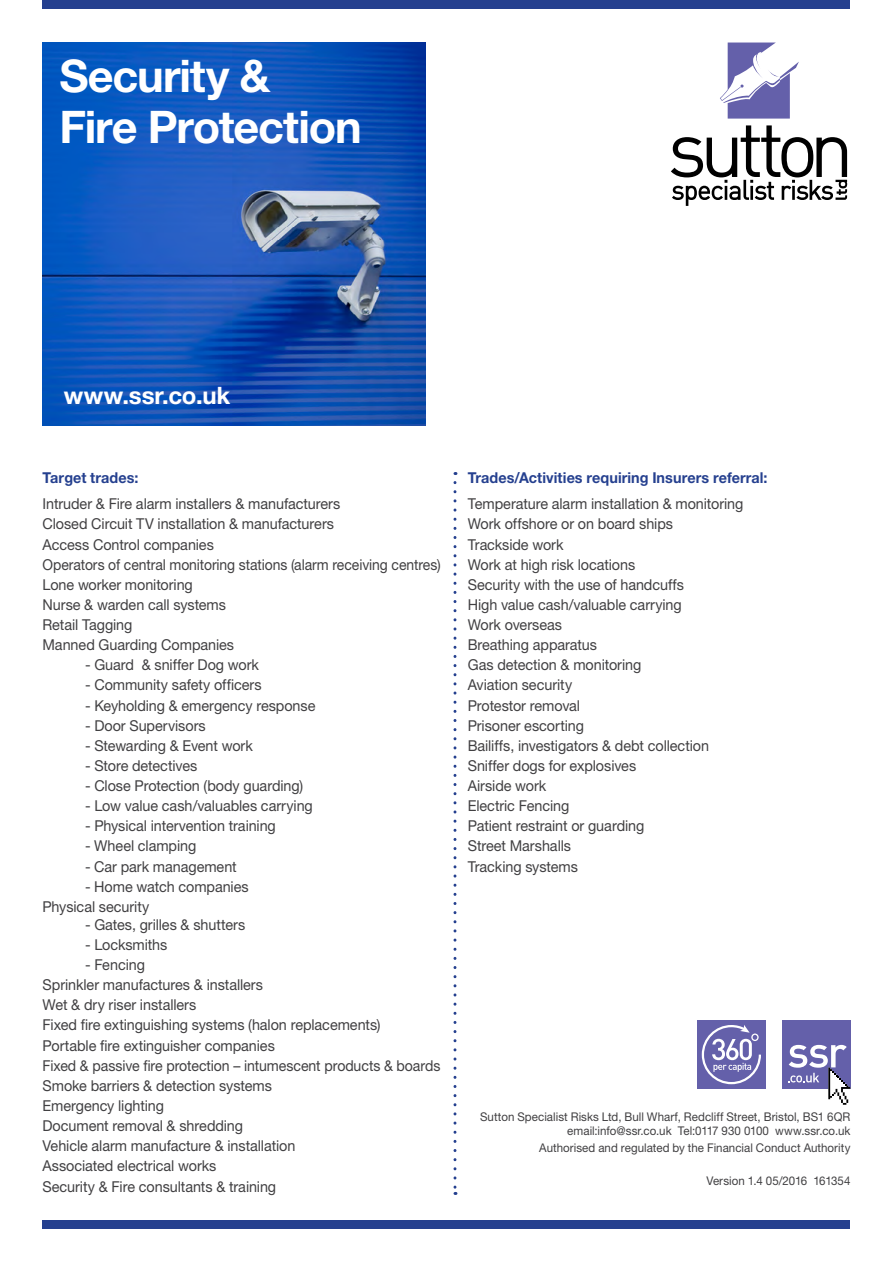
<style>
.page{position:relative;width:893px;height:1263px;background:#fff}
.page>*{position:absolute;margin:0;border:0;box-sizing:border-box;transform-origin:0 0}
.t1{font:700 45px/51px "Helvetica Neue LT Std";letter-spacing:-.025em;color:#fff}
.t2{font:700 24px "Helvetica Neue LT Std";color:#fff}
.t3{font:15px/20.1px "Helvetica Neue LT Std";letter-spacing:-.005em;color:#414042;scale:.96 1}
.t4{font:15px "Helvetica Neue LT Std";letter-spacing:-.005em;color:#414042;scale:.93 1}
.t5{font:700 15px "Helvetica Neue LT Std";letter-spacing:.005em;color:#25408f;scale:.96 1}
.t6{font:12px/14.4px "Helvetica Neue LT Std";letter-spacing:.005em;color:#414042;text-align:right;scale:.96 1}
</style>
<div class="page">
<div style="left:697px;top:1020px;width:68px;height:69px;background:#6460aa"></div>
<svg style="left:701px;top:1025px;width:60px;height:60px"></svg>
<div style="left:782px;top:1020px;width:68px;height:69px;background:#6460aa"></div>
<svg style="left:788px;top:1045px;width:62px;height:60px"></svg>
<img style="left:43px;top:43px;width:382px;height:382px">
<svg style="left:720px;top:43px;width:79px;height:76px"></svg>
<svg style="left:671px;top:125px;width:176px;height:81px"></svg>
<div style="left:43px;top:1220px;width:807px;height:9px;background:#25408f"></div>
<svg style="left:453px;top:482px;width:3px;height:713px"></svg>
<div style="left:43px;top:0;width:807px;height:9px;background:#25408f"></div>
<h1 class="t1" style="left:60px;top:49px;width:304px">Security &amp;<br>Fire Protection</h1>
<h2 class="t2" style="left:64px;top:381px;width:168px">www.ssr.co.uk</h2>
<p class="t5" style="left:43px;top:468px;width:101px">Target trades:</p>
<p class="t5" style="left:468px;top:468px;width:314px">Trades/Activities requiring Insurers referral:</p>
<p class="t3" style="left:43px;top:494px;width:312px">Intruder &amp; Fire alarm installers &amp; manufacturers</p>
<p class="t3" style="left:468px;top:494px;width:289px">Temperature alarm installation &amp; monitoring</p>
<p class="t3" style="left:43px;top:514px;width:305px">Closed Circuit TV installation &amp; manufacturers</p>
<p class="t3" style="left:468px;top:514px;width:215px">Work offshore or on board ships</p>
<p class="t3" style="left:43px;top:534px;width:180px">Access Control companies</p>
<p class="t3" style="left:468px;top:534px;width:101px">Trackside work</p>
<p class="t4" style="left:43px;top:555px;width:430px">Operators of central monitoring stations (alarm receiving centres)</p>
<p class="t3" style="left:468px;top:554px;width:176px">Work at high risk locations</p>
<p class="t3" style="left:43px;top:574px;width:158px">Lone worker monitoring</p>
<p class="t3" style="left:468px;top:574px;width:227px">Security with the use of handcuffs</p>
<p class="t3" style="left:43px;top:594px;width:193px">Nurse &amp; warden call systems</p>
<p class="t3" style="left:468px;top:594px;width:224px">High value cash/valuable carrying</p>
<p class="t3" style="left:43px;top:614px;width:95px">Retail Tagging</p>
<p class="t3" style="left:468px;top:614px;width:100px">Work overseas</p>
<p class="t3" style="left:43px;top:634px;width:201px">Manned Guarding Companies</p>
<p class="t3" style="left:468px;top:634px;width:136px">Breathing apparatus</p>
<p class="t3" style="left:85px;top:655px;width:183px">- Guard &amp; sniffer Dog work</p>
<p class="t3" style="left:468px;top:655px;width:182px">Gas detection &amp; monitoring</p>
<p class="t3" style="left:85px;top:675px;width:186px">- Community safety officers</p>
<p class="t3" style="left:468px;top:675px;width:110px">Aviation security</p>
<p class="t3" style="left:85px;top:695px;width:242px">- Keyholding &amp; emergency response</p>
<p class="t3" style="left:468px;top:695px;width:119px">Protestor removal</p>
<p class="t3" style="left:85px;top:715px;width:127px">- Door Supervisors</p>
<p class="t3" style="left:468px;top:715px;width:123px">Prisoner escorting</p>
<p class="t3" style="left:85px;top:735px;width:176px">- Stewarding &amp; Event work</p>
<p class="t3" style="left:468px;top:735px;width:253px">Bailiffs, investigators &amp; debt collection</p>
<p class="t3" style="left:85px;top:755px;width:119px">- Store detectives</p>
<p class="t3" style="left:468px;top:755px;width:177px">Sniffer dogs for explosives</p>
<p class="t3" style="left:85px;top:775px;width:229px">- Close Protection (body guarding)</p>
<p class="t3" style="left:468px;top:775px;width:83px">Airside work</p>
<p class="t3" style="left:85px;top:796px;width:239px">- Low value cash/valuables carrying</p>
<p class="t3" style="left:468px;top:796px;width:107px">Electric Fencing</p>
<p class="t3" style="left:85px;top:816px;width:200px">- Physical intervention training</p>
<p class="t3" style="left:468px;top:816px;width:185px">Patient restraint or guarding</p>
<p class="t3" style="left:85px;top:836px;width:117px">- Wheel clamping</p>
<p class="t3" style="left:468px;top:836px;width:109px">Street Marshalls</p>
<p class="t3" style="left:85px;top:856px;width:160px">- Car park management</p>
<p class="t3" style="left:468px;top:856px;width:116px">Tracking systems</p>
<p class="t3" style="left:42px;top:876px;width:216px;text-indent:43px">- Home watch companies<br>Physical security</p>
<p class="t3" style="left:85px;top:914px;width:168px">- Gates, grilles &amp; shutters</p>
<p class="t3" style="left:85px;top:934px;width:87px">- Locksmiths</p>
<p class="t3" style="left:43px;top:954px;width:416px;text-indent:43px">- Fencing<br>Sprinkler manufactures &amp; installers<br>Wet &amp; dry riser installers<br>Fixed fire extinguishing systems (halon replacements)<br>Portable fire extinguisher companies<br>Fixed &amp; passive fire protection – intumescent products &amp; boards Smoke barriers &amp; detection systems<br>Emergency lighting<br>Document removal &amp; shredding<br>Vehicle alarm manufacture &amp; installation<br>Associated electrical works<br>Security &amp; Fire consultants &amp; training</p>
<p class="t6" style="left:480px;top:1109px;width:387px">Sutton Specialist Risks Ltd, Bull Wharf, Redcliff Street, Bristol, BS1 6QR email:info@ssr.co.uk Tel:0117 930 0100 www.ssr.co.uk</p>
<p class="t6" style="left:539px;top:1140px;width:326px">Authorised and regulated by the Financial Conduct Authority</p>
<p class="t6" style="left:706px;top:1173px;width:152px">Version 1.4 05/2016 161354</p>
</div>
